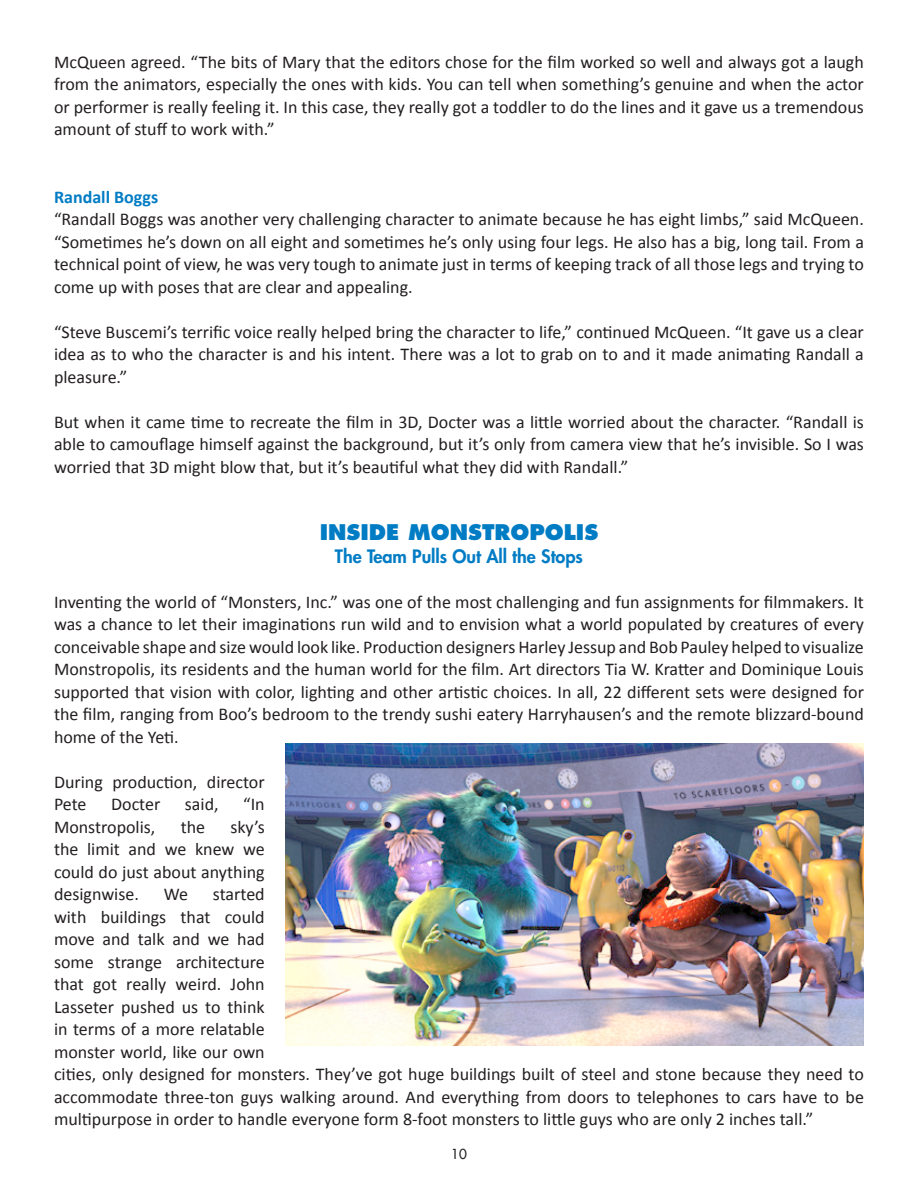
<style>
.page{position:relative;width:918px;height:1188px;background:#fff}
.page>*{position:absolute;margin:0;border:0;box-sizing:border-box;transform-origin:0 0}
.t1{font:800 21px "Futura Std";color:#007cc4}
.t2{font:18px/22.5px "Calibri";color:#231f20;text-align:justify}
.t3{font:800 18px "Futura Std";color:#007cc4}
.t4{font:700 18px "Calibri";color:#007cc4}
.t5{font:500 13.5px "Futura Std";color:#231f20}
</style>
<div class="page">
<img style="left:285px;top:744px;width:579px;height:302px">
<p class="t2" style="left:54px;top:50px;width:811px">McQueen agreed. “The bits of Mary that the editors chose for the film worked so well and always got a laugh from the animators, especially the ones with kids. You can tell when something’s genuine and when the actor or performer is really feeling it. In this case, they really got a toddler to do the lines and it gave us a tremendous amount of stuff to work with.”</p>
<p class="t4" style="left:54px;top:185px;width:106px">Randall Boggs</p>
<p class="t2" style="left:54px;top:208px;width:811px">“Randall Boggs was another very challenging character to animate because he has eight limbs,” said McQueen. “Sometimes he’s down on all eight and sometimes he’s only using four legs. He also has a big, long tail. From a technical point of view, he was very tough to animate just in terms of keeping track of all those legs and trying to come up with poses that are clear and appealing.</p>
<p class="t2" style="left:54px;top:320px;width:811px">“Steve Buscemi’s terrific voice really helped bring the character to life,” continued McQueen. “It gave us a clear idea as to who the character is and his intent. There was a lot to grab on to and it made animating Randall a pleasure.”</p>
<p class="t2" style="left:54px;top:410px;width:812px">But when it came time to recreate the film in 3D, Docter was a little worried about the character. “Randall is able to camouflage himself against the background, but it’s only from camera view that he’s invisible. So I was worried that 3D might blow that, but it’s beautiful what they did with Randall.”</p>
<p class="t1" style="left:320px;top:519px;width:280px">INSIDE MONSTROPOLIS</p>
<p class="t3" style="left:335px;top:544px;width:250px">The Team Pulls Out All the Stops</p>
<p class="t2" style="left:54px;top:590px;width:812px">Inventing the world of “Monsters, Inc.” was one of the most challenging and fun assignments for filmmakers. It was a chance to let their imaginations run wild and to envision what a world populated by creatures of every conceivable shape and size would look like. Production designers Harley Jessup and Bob Pauley helped to visualize Monstropolis, its residents and the human world for the film. Art directors Tia W. Kratter and Dominique Louis supported that vision with color, lighting and other artistic choices. In all, 22 different sets were designed for the film, ranging from Boo’s bedroom to the trendy sushi eatery Harryhausen’s and the remote blizzard-bound home of the Yeti.</p>
<p class="t2" style="left:54px;top:770px;width:212px">During production, director<br>Pete</p>
<p class="t2" style="left:111px;top:793px;width:51px">Docter</p>
<p class="t2" style="left:185px;top:793px;width:35px">said,</p>
<p class="t2" style="left:243px;top:793px;width:23px">“In</p>
<p class="t2" style="left:54px;top:815px;width:103px">Monstropolis,</p>
<p class="t2" style="left:181px;top:815px;width:26px">the</p>
<p class="t2" style="left:54px;top:815px;width:212px;text-indent:176px">sky’s the limit and we knew we could do just about anything designwise.</p>
<p class="t2" style="left:54px;top:883px;width:811px;text-align:left;text-indent:159px">started<br>with buildings that could<br>move and talk and we had<br>some strange architecture<br>that got really weird. John<br>Lasseter pushed us to think<br>in terms of a more relatable<br>monster world, like our own<br>cities, only designed for monsters. They’ve got huge buildings built of steel and stone because they need to accommodate three-ton guys walking around. And everything from doors to telephones to cars have to be multipurpose in order to handle everyone form 8-foot monsters to little guys who are only 2 inches tall.”</p>
<p class="t5" style="left:451px;top:1145px;width:17px">10</p>
<p class="t2" style="left:164px;top:883px;width:26px">We</p>
</div>
